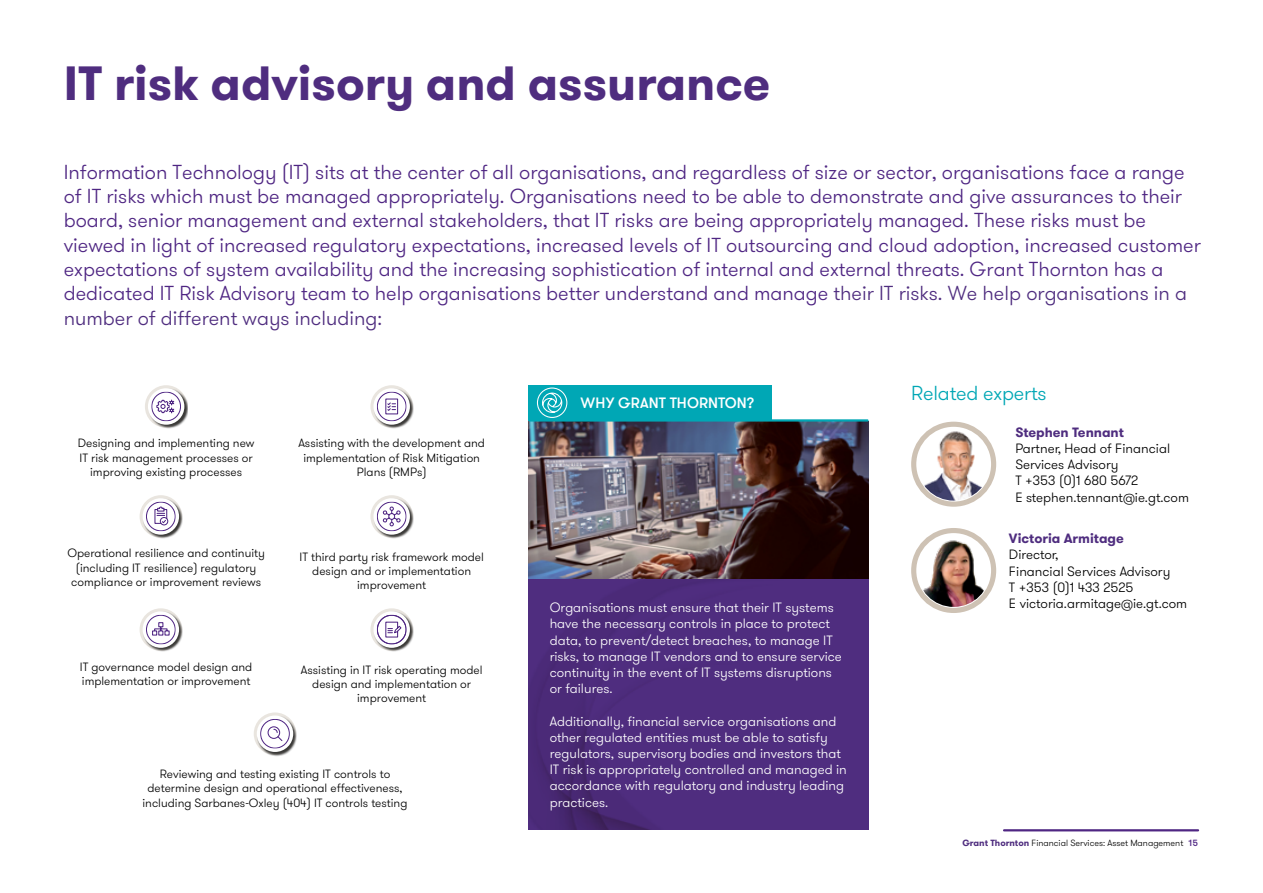
<style>
.page{position:relative;width:1263px;height:893px;background:#fff}
.page>*{position:absolute;margin:0;border:0;box-sizing:border-box;transform-origin:0 0}
.t1{font:700 48px "GT Walsheim Pro";color:#4f2d7f}
.t2{font:300 20.25px/24.3px "GT Walsheim Pro";color:#4f2683}
.t3{font:300 20.25px "GT Walsheim Pro";letter-spacing:-.01em;color:#00a7b5}
.t4{font:500 15px "GT Walsheim Pro";letter-spacing:.005em;color:#fff}
.t5{font:300 13.5px/16.2px "GT Walsheim Pro";color:#fff}
.t6{font:300 13.5px/16.2px "GT Walsheim Pro";color:#000}
.t7{font:700 13.5px "GT Walsheim Pro";color:#4f2d7f}
.t8{font:300 12px/14.4px "GT Walsheim Pro";color:#000;text-align:center}
.t9{font:300 9px "GT Walsheim Pro";color:#000}
.s1{color:#4f2d7f}
.s2{font-weight:700;color:#4f2d7f}
.s3{font-weight:500;color:#4f2683}
</style>
<div class="page">
<hr style="left:1004px;top:829px;width:194px;height:2px;background:#4f2683">
<img style="left:528px;top:422px;width:341px;height:157px">
<div style="left:528px;top:579px;width:341px;height:250px;background:#4f2d7f"></div>
<hr style="left:529px;top:419px;width:338px;height:3px;background:#00a7b5">
<div style="left:528px;top:385px;width:244px;height:35px;background:#00a7b5"></div>
<svg style="left:537px;top:387px;width:30px;height:31px"></svg>
<div style="left:911px;top:422px;width:85px;height:85px;border:5px solid #cec2b4;border-radius:50%"></div>
<img style="left:917px;top:428px;width:73px;height:73px">
<div style="left:145px;top:385px;width:42px;height:43px;background:#e9e5df;border-radius:50%"></div>
<div style="left:149px;top:389px;width:39px;height:40px;background:#000;opacity:.75"></div>
<svg style="left:148px;top:388px;width:36px;height:37px"></svg>
<svg style="left:151px;top:392px;width:30px;height:29px"></svg>
<div style="left:370px;top:385px;width:43px;height:43px;background:#e9e5df;border-radius:50%"></div>
<div style="left:374px;top:389px;width:40px;height:40px;background:#000;opacity:.75"></div>
<svg style="left:373px;top:388px;width:37px;height:37px"></svg>
<svg style="left:377px;top:392px;width:30px;height:29px"></svg>
<div style="left:140px;top:495px;width:42px;height:43px;background:#e9e5df;border-radius:50%"></div>
<div style="left:143px;top:499px;width:40px;height:40px;background:#000;opacity:.75"></div>
<svg style="left:143px;top:498px;width:36px;height:37px"></svg>
<svg style="left:146px;top:502px;width:30px;height:29px"></svg>
<div style="left:370px;top:495px;width:43px;height:43px;background:#e9e5df;border-radius:50%"></div>
<div style="left:374px;top:499px;width:40px;height:40px;background:#000;opacity:.75"></div>
<svg style="left:373px;top:498px;width:37px;height:37px"></svg>
<svg style="left:377px;top:502px;width:30px;height:29px"></svg>
<div style="left:140px;top:608px;width:42px;height:43px;background:#e9e5df;border-radius:50%"></div>
<div style="left:143px;top:612px;width:40px;height:40px;background:#000;opacity:.75"></div>
<svg style="left:143px;top:611px;width:36px;height:37px"></svg>
<svg style="left:146px;top:615px;width:30px;height:29px"></svg>
<div style="left:370px;top:608px;width:43px;height:43px;background:#e9e5df;border-radius:50%"></div>
<div style="left:374px;top:612px;width:40px;height:40px;background:#000;opacity:.75"></div>
<svg style="left:373px;top:611px;width:37px;height:37px"></svg>
<svg style="left:377px;top:615px;width:30px;height:29px"></svg>
<div style="left:254px;top:712px;width:42px;height:43px;background:#e9e5df;border-radius:50%"></div>
<div style="left:257px;top:716px;width:40px;height:40px;background:#000;opacity:.75"></div>
<div style="left:257px;top:715px;width:36px;height:37px;background:#fff;border-radius:50%"></div>
<svg style="left:260px;top:719px;width:30px;height:30px"></svg>
<div style="left:911px;top:528px;width:85px;height:85px;border:5px solid #cec2b4;border-radius:50%"></div>
<img style="left:917px;top:537px;width:73px;height:70px">
<h1 class="t1" style="left:64px;top:52px;width:708px">IT risk advisory and assurance</h1>
<p class="t2" style="left:64px;top:160px;width:1138px">Information Technology (IT) sits at the center of all organisations, and regardless of size or sector, organisations face a range of IT risks which must be managed appropriately. Organisations need to be able to demonstrate and give assurances to their board, senior management and external stakeholders, that IT risks are being appropriately managed. These risks must be viewed in light of increased regulatory expectations, increased levels of IT outsourcing and cloud adoption, increased customer expectations of system availability and the increasing sophistication of internal and external threats. Grant Thornton has a dedicated IT Risk Advisory team to help organisations better understand and manage <span class="s1">their IT risks. We help organisations in a number of different ways including:</span></p>
<p class="t8" style="left:78px;top:436px;width:178px">Designing and implementing new<br>IT risk management processes or improving existing processes</p>
<p class="t8" style="left:298px;top:436px;width:188px">Assisting with the development and implementation of Risk Mitigation<br>Plans (RMPs)</p>
<p class="t8" style="left:67px;top:546px;width:199px">Operational resilience and continuity (including IT resilience) regulatory compliance or improvement reviews</p>
<p class="t8" style="left:299px;top:549px;width:186px">IT third party risk framework model design and or implementation improvement</p>
<p class="t8" style="left:80px;top:659px;width:174px;text-align:left">IT governance model design and implementation or improvement</p>
<p class="t8" style="left:301px;top:663px;width:183px">Assisting in IT risk operating model design and implementation or improvement</p>
<p class="t8" style="left:143px;top:767px;width:266px">Reviewing and testing existing IT controls to determine design and operational effectiveness, including Sarbanes-Oxley (404) IT controls testing</p>
<p class="t4" style="left:581px;top:394px;width:175px">WHY GRANT THORNTON?</p>
<p class="t5" style="left:550px;top:600px;width:294px">Organisations must ensure that their IT systems have the necessary controls in place to protect data, to prevent/detect breaches, to manage IT risks, to manage IT vendors and to ensure service continuity in the event of IT systems disruptions or failures.</p>
<p class="t5" style="left:550px;top:713px;width:299px">Additionally, financial service organisations and other regulated entities must be able to satisfy regulators, supervisory bodies and investors that IT risk is appropriately controlled and managed in accordance with regulatory and industry leading practices.</p>
<p class="t3" style="left:911px;top:381px;width:137px">Related experts</p>
<p class="t7" style="left:1015px;top:423px;width:110px">Stephen Tennant</p>
<p class="t6" style="left:1015px;top:441px;width:175px">Partner, Head of Financial<br>Services Advisory<br>T +353 (0)1 680 5672<br>E stephen.tennant@ie.gt.com</p>
<p class="t7" style="left:1009px;top:530px;width:116px">Victoria Armitage</p>
<p class="t6" style="left:1009px;top:547px;width:180px">Director,<br>Financial Services Advisory<br>T +353 (0)1 433 2525<br>E victoria.armitage@ie.gt.com</p>
<p class="t9" style="left:962px;top:837px;width:237px"><span class="s2">Grant Thornton</span> Financial Services: Asset Management <span class="s3">15</span></p>
</div>
